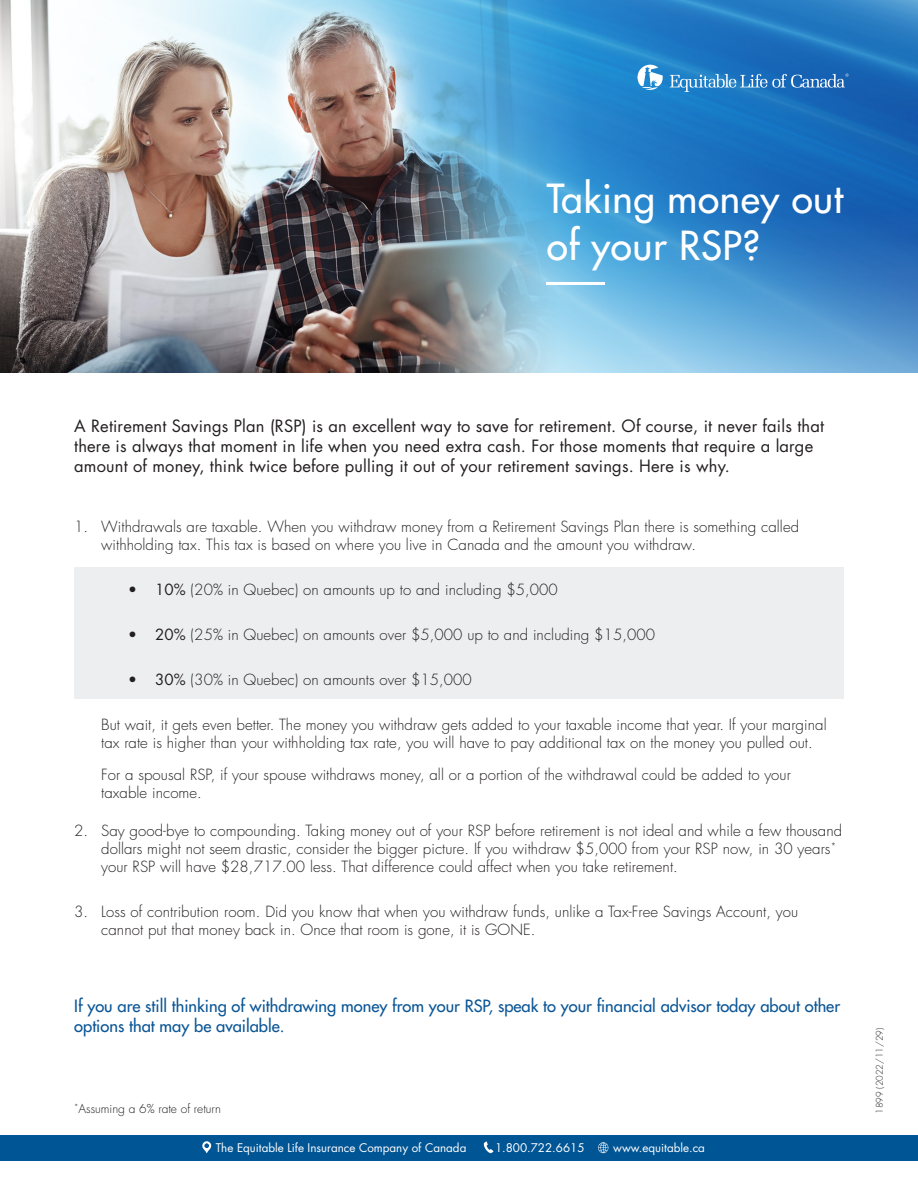
<style>
.page{position:relative;width:918px;height:1188px;background:#fff}
.page>*{position:absolute;margin:0;border:0;box-sizing:border-box;transform-origin:0 0}
.t1{font:500 39px/46.8px "Futura Std";letter-spacing:.015em;color:#fff}
.t2{font:16.5px/19.8px "Futura Std";letter-spacing:.01em;color:#231f20}
.t3{font:500 16.5px/19.8px "Futura Std";color:#0b5696}
.t4{font:300 15px/18px "Futura Std";letter-spacing:.005em;color:#231f20}
.t5{font:300 12px "Futura Std";color:#231f20}
.t6{font:11.7px "Futura Std";color:#fff}
.t7{font:300 9px "Futura Std";color:#231f20}
.s1{font-weight:400}
</style>
<div class="page">
<div style="left:74px;top:567px;width:770px;height:132px;background:#edeef0"></div>
<img style="left:0;top:0;width:918px;height:373px">
<svg style="left:636px;top:63px;width:27px;height:27px"></svg>
<svg style="left:670px;top:74px;width:179px;height:18px;background:#478cca"></svg>
<hr style="left:547px;top:282px;width:58px;height:3px;background:#fff">
<div style="left:0;top:1135px;width:918px;height:26px;background:#005595"></div>
<svg style="left:484px;top:1141px;width:9px;height:12px"></svg>
<svg style="left:202px;top:1141px;width:9px;height:12px"></svg>
<svg style="left:598px;top:1142px;width:10px;height:11px"></svg>
<p class="t1" style="left:547px;top:176px;width:298px">Taking money out of your RSP?</p>
<p class="t2" style="left:74px;top:416px;width:751px">A Retirement Savings Plan (RSP) is an excellent way to save for retirement. Of course, it never fails that there is always that moment in life when you need extra cash. For those moments that require a large amount of money, think twice before pulling it out of your retirement savings. Here is why.</p>
<p class="t4" style="left:101px;top:518px;width:699px;text-indent:-27px">1. Withdrawals are taxable. When you withdraw money from a Retirement Savings Plan there is something called withholding tax. This tax is based on where you live in Canada and the amount you withdraw.</p>
<p class="t4" style="left:128px;top:581px;width:431px"><span class="s1">• 10%</span> (20% in Quebec) on amounts up to and including $5,000</p>
<p class="t4" style="left:128px;top:626px;width:528px"><span class="s1">• 20%</span> (25% in Quebec) on amounts over $5,000 up to and including $15,000</p>
<p class="t4" style="left:128px;top:671px;width:345px"><span class="s1">• 30%</span> (30% in Quebec) on amounts over $15,000</p>
<p class="t4" style="left:101px;top:716px;width:727px">But wait, it gets even better. The money you withdraw gets added to your taxable income that year. If your marginal tax rate is higher than your withholding tax rate, you will have to pay additional tax on the money you pulled out.</p>
<p class="t4" style="left:101px;top:766px;width:691px">For a spousal RSP, if your spouse withdraws money, all or a portion of the withdrawal could be added to your taxable income.</p>
<p class="t4" style="left:101px;top:822px;width:743px;text-indent:-27px">2. Say good-bye to compounding. Taking money out of your RSP before retirement is not ideal and while a few thousand dollars might not seem drastic, consider the bigger picture. If you withdraw $5,000 from your RSP now, in 30 years<sup>* </sup>your RSP will have $28,717.00 less. That difference could affect when you take retirement.</p>
<p class="t4" style="left:101px;top:903px;width:698px;text-indent:-27px">3. Loss of contribution room. Did you know that when you withdraw funds, unlike a Tax-Free Savings Account, you cannot put that money back in. Once that room is gone, it is GONE.</p>
<p class="t3" style="left:74px;top:996px;width:767px">If you are still thinking of withdrawing money from your RSP, speak to your financial advisor today about other options that may be available.</p>
<p class="t5" style="left:74px;top:1101px;width:148px"><sup>*</sup>Assuming a 6% rate of return</p>
<p class="t6" style="left:216px;top:1140px;width:252px">The Equitable Life Insurance Company of Canada</p>
<p class="t6" style="left:495px;top:1140px;width:91px">1.800.722.6615</p>
<p class="t6" style="left:613px;top:1140px;width:93px">www.equitable.ca</p>
<p class="t7" style="left:874px;top:1114px;width:87px;rotate:-90deg">1899 (2022/11/29)</p>
</div>
